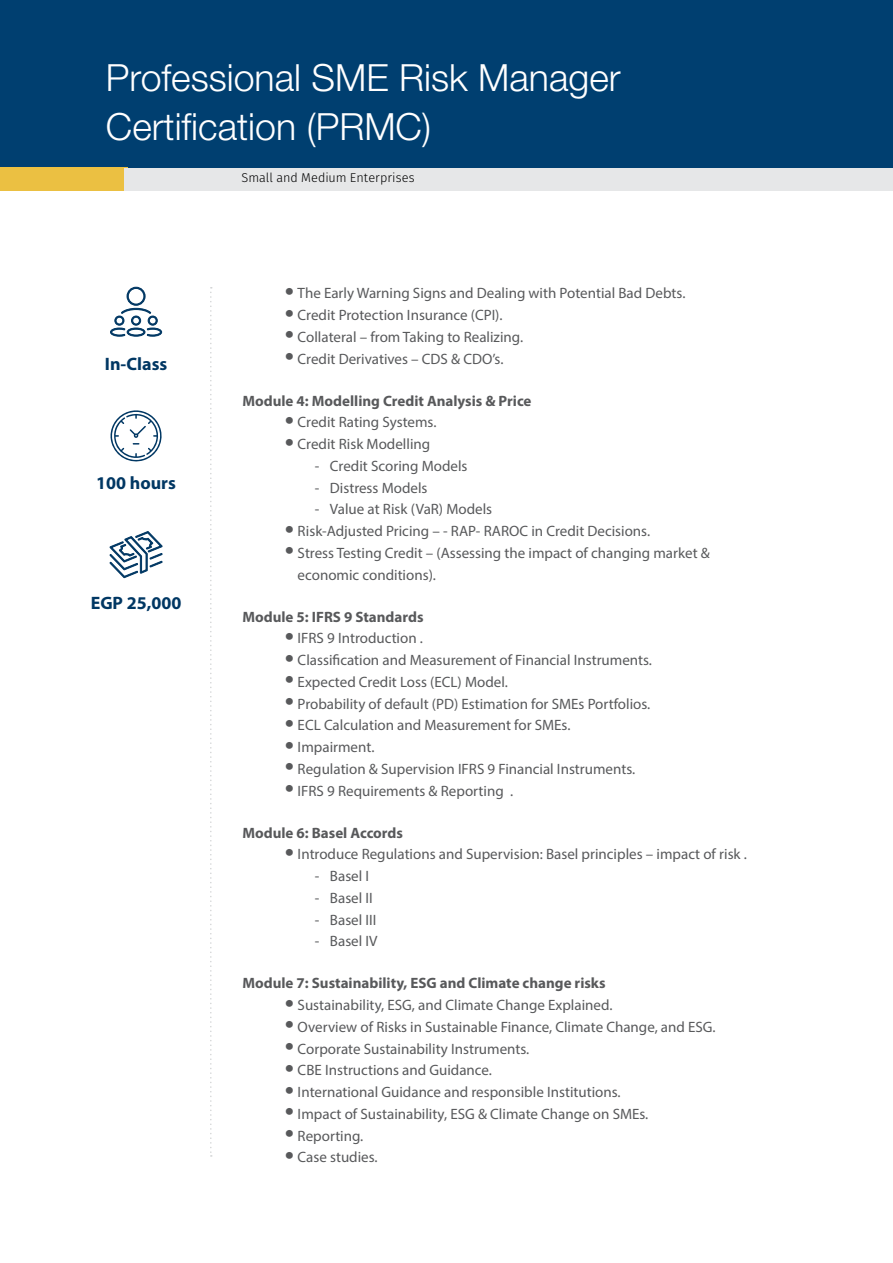
<style>
.page{position:relative;width:893px;height:1263px;background:#fff}
.page>*{position:absolute;margin:0;border:0;box-sizing:border-box;transform-origin:0 0}
.t1{font:300 37.5px/49.5px "Helvetica Neue LT Std";color:#fff}
.t2{font:700 18px "Myriad Pro";color:#003763}
.t3{font:15px/21.8px "Myriad Pro";color:#58595b}
.t4{font:700 15px "Myriad Pro";color:#58595b}
.t5{font:300 12.75px "Fira Sans";color:#000}
.s1{font-size:33px}
</style>
<div class="page">
<div style="left:0;top:0;width:893px;height:168px;background:#003f70"></div>
<div style="left:0;top:168px;width:128px;height:23px;background:#ebc042"></div>
<div style="left:124px;top:168px;width:769px;height:22px;background:#e6e7e8"></div>
<svg style="left:210px;top:287px;width:2px;height:870px"></svg>
<svg style="left:110px;top:287px;width:52px;height:50px"></svg>
<svg style="left:111px;top:410px;width:51px;height:52px"></svg>
<svg style="left:109px;top:531px;width:54px;height:47px"></svg>
<h1 class="t1" style="left:106px;top:52px;width:516px">Professional SME Risk Manager<br>Certification (PRMC)</h1>
<p class="t5" style="left:242px;top:169px;width:175px">Small and Medium Enterprises</p>
<p class="t2" style="left:105px;top:353px;width:64px">In-Class</p>
<p class="t2" style="left:96px;top:472px;width:81px">100 hours</p>
<p class="t2" style="left:91px;top:591px;width:92px">EGP 25,000</p>
<p class="t3" style="left:285px;top:282px;width:402px"><span class="s1">•</span> The Early Warning Signs and Dealing with Potential Bad Debts.</p>
<p class="t3" style="left:285px;top:304px;width:219px"><span class="s1">•</span> Credit Protection Insurance (CPI).</p>
<p class="t3" style="left:285px;top:326px;width:240px"><span class="s1">•</span> Collateral – from Taking to Realizing.</p>
<p class="t3" style="left:285px;top:347px;width:220px"><span class="s1">•</span> Credit Derivatives – CDS &amp; CDO’s.</p>
<p class="t4" style="left:242px;top:391px;width:291px">Module 4: Modelling Credit Analysis &amp; Price</p>
<p class="t3" style="left:285px;top:411px;width:153px"><span class="s1">•</span> Credit Rating Systems.</p>
<p class="t3" style="left:285px;top:433px;width:147px"><span class="s1">•</span> Credit Risk Modelling</p>
<p class="t3" style="left:315px;top:455px;width:154px">- Credit Scoring Models</p>
<p class="t3" style="left:315px;top:476px;width:114px">- Distress Models</p>
<p class="t3" style="left:315px;top:498px;width:179px">- Value at Risk (VaR) Models</p>
<p class="t3" style="left:285px;top:520px;width:367px"><span class="s1">•</span> Risk-Adjusted Pricing – - RAP- RAROC in Credit Decisions.</p>
<p class="t3" style="left:298px;top:542px;width:414px;text-indent:-13px"><span class="s1">•</span> Stress Testing Credit – (Assessing the impact of changing market &amp; economic conditions).</p>
<p class="t4" style="left:242px;top:607px;width:183px">Module 5: IFRS 9 Standards</p>
<p class="t3" style="left:285px;top:627px;width:140px"><span class="s1">•</span> IFRS 9 Introduction .</p>
<p class="t3" style="left:285px;top:649px;width:369px"><span class="s1">•</span> Classification and Measurement of Financial Instruments.</p>
<p class="t3" style="left:285px;top:671px;width:224px"><span class="s1">•</span> Expected Credit Loss (ECL) Model.</p>
<p class="t3" style="left:285px;top:692px;width:367px"><span class="s1">•</span> Probability of default (PD) Estimation for SMEs Portfolios.</p>
<p class="t3" style="left:285px;top:714px;width:287px"><span class="s1">•</span> ECL Calculation and Measurement for SMEs.</p>
<p class="t3" style="left:285px;top:736px;width:91px"><span class="s1">•</span> Impairment.</p>
<p class="t3" style="left:285px;top:758px;width:352px"><span class="s1">•</span> Regulation &amp; Supervision IFRS 9 Financial Instruments.</p>
<p class="t3" style="left:285px;top:779px;width:230px"><span class="s1">•</span> IFRS 9 Requirements &amp; Reporting .</p>
<p class="t4" style="left:242px;top:823px;width:162px">Module 6: Basel Accords</p>
<p class="t3" style="left:285px;top:843px;width:463px"><span class="s1">•</span> Introduce Regulations and Supervision: Basel principles – impact of risk .</p>
<p class="t3" style="left:315px;top:865px;width:56px">- Basel I</p>
<p class="t3" style="left:315px;top:887px;width:60px">- Basel II</p>
<p class="t3" style="left:315px;top:908px;width:63px">- Basel III</p>
<p class="t3" style="left:315px;top:930px;width:64px">- Basel IV</p>
<p class="t4" style="left:242px;top:973px;width:365px">Module 7: Sustainability, ESG and Climate change risks</p>
<p class="t3" style="left:285px;top:994px;width:329px"><span class="s1">•</span> Sustainability, ESG, and Climate Change Explained.</p>
<p class="t3" style="left:285px;top:1016px;width:432px"><span class="s1">•</span> Overview of Risks in Sustainable Finance, Climate Change, and ESG.</p>
<p class="t3" style="left:285px;top:1037px;width:246px"><span class="s1">•</span> Corporate Sustainability Instruments.</p>
<p class="t3" style="left:285px;top:1059px;width:209px"><span class="s1">•</span> CBE Instructions and Guidance.</p>
<p class="t3" style="left:285px;top:1081px;width:337px"><span class="s1">•</span> International Guidance and responsible Institutions.</p>
<p class="t3" style="left:285px;top:1103px;width:365px"><span class="s1">•</span> Impact of Sustainability, ESG &amp; Climate Change on SMEs.</p>
<p class="t3" style="left:285px;top:1124px;width:80px"><span class="s1">•</span> Reporting.</p>
<p class="t3" style="left:285px;top:1146px;width:94px"><span class="s1">•</span> Case studies.</p>
</div>
